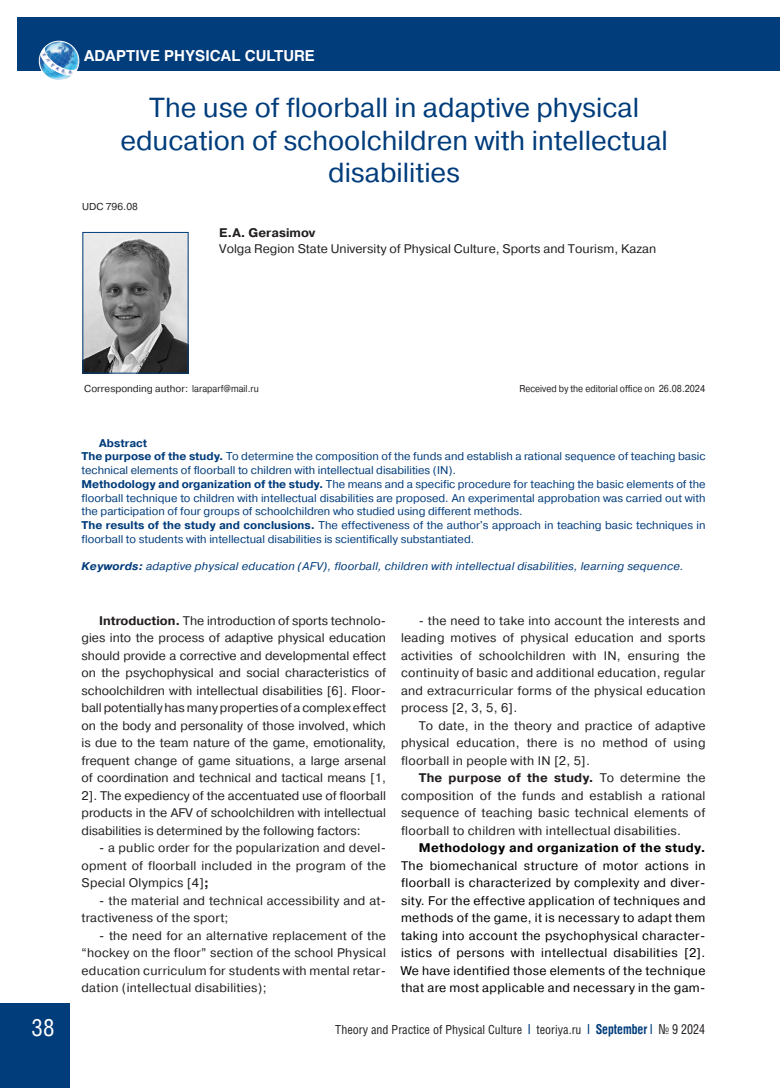
<style>
.page{position:relative;width:780px;height:1088px;background:#fff}
.page>*{position:absolute;margin:0;border:0;box-sizing:border-box;transform-origin:0 0}
.ЗАГОЛОВОК{font:27.5px/32.5px "Pragmatica C";color:#013c7b;text-align:center}
.t1{font:23.75px "Helios Cond C";color:#fff}
.t2{font:700 15px "Helios C";color:#fff}
.ИНСТИТУТ{font:12.5px/17.5px "Pragmatica C";letter-spacing:.02em;color:#231f20;text-align:justify}
.t3{font:12.5px/17.5px "Pragmatica C";letter-spacing:.03em;color:#000;text-align:justify}
.ИНСТИТУТ-2{font:12.5px "Pragmatica C";color:#231f20}
.t4{font:12.5px "Helios Cond C";color:#231f20}
.ИНСТИТУТ-3{font:700 12.5px "Pragmatica C";color:#231f20}
.t5{font:11.25px/13.8px "Pragmatica C";color:#013c7b}
.АННОТАЦИЯ{font:italic 11.25px "Pragmatica C";letter-spacing:.02em;color:#013c7b}
.t6{font:700 11.25px "Pragmatica C";color:#013c7b}
.АДРЕС{font:10px "Pragmatica C";color:#231f20}
.АДРЕС-2{font:10px "Pragmatica C";color:#231f20;scale:.88 1}
.s1{font-weight:700}
.s2{font-weight:700;font-size:13.75px;color:#013c7b}
.s3{font-size:13.75px}
</style>
<div class="page">
<div style="left:0;top:1003px;width:70px;height:85px;background:#013c7b"></div>
<div style="left:18px;top:18px;width:762px;height:53px;background:#013c7b"></div>
<img style="left:84px;top:234px;width:102px;height:137px">
<div style="left:82px;top:232px;width:106px;height:141px;border:1px solid #013c7b"></div>
<img style="left:46px;top:41px;width:34px;height:38px">
<div style="left:39px;top:41px;width:40px;height:40px;border:1px solid #fff;border-radius:50%"></div>
<svg style="left:39px;top:45px;width:39px;height:33px"></svg>
<p class="t2" style="left:84px;top:47px;width:233px">ADAPTIVE PHYSICAL CULTURE</p>
<p class="ЗАГОЛОВОК" style="left:149px;top:91px;width:491px">The use of floorball in adaptive physical</p>
<p class="ЗАГОЛОВОК" style="left:120px;top:124px;width:549px">education of schoolchildren with intellectual disabilities</p>
<p class="АДРЕС" style="left:82px;top:201px;width:57px">UDC 796.08</p>
<p class="ИНСТИТУТ-3" style="left:219px;top:225px;width:98px">E.A. Gerasimov</p>
<p class="ИНСТИТУТ-2" style="left:219px;top:242px;width:438px">Volga Region State University of Physical Culture, Sports and Tourism, Kazan</p>
<p class="АДРЕС" style="left:84px;top:383px;width:176px">Corresponding author: laraparf@mail.ru</p>
<p class="АДРЕС-2" style="left:519px;top:383px;width:213px">Received by the editorial office on 26.08.2024</p>
<p class="t6" style="left:99px;top:436px;width:50px">Abstract</p>
<p class="t5" style="left:81px;top:450px;width:625px"><span class="s1">The purpose of the study.</span> To determine the composition of the funds and establish a rational sequence of teaching basic technical elements of floorball to children with intellectual disabilities (IN).</p>
<p class="t5" style="left:81px;top:477px;width:625px;text-align:justify"><span class="s1">Methodology and organization of the study.</span> The means and a specific procedure for teaching the basic elements of the floorball technique to children with intellectual disabilities are proposed. An experimental approbation was carried out with the participation of four groups of schoolchildren who studied using different methods.</p>
<p class="t5" style="left:81px;top:518px;width:625px"><span class="s1">The results of the study and conclusions.</span> The effectiveness of the author's approach in teaching basic techniques in floorball to students with intellectual disabilities is scientifically substantiated.</p>
<p class="АННОТАЦИЯ" style="left:81px;top:560px;width:604px"><span class="s1">Keywords:</span> adaptive physical education (AFV), floorball, children with intellectual disabilities, learning sequence.</p>
<p class="ИНСТИТУТ" style="left:81px;top:611px;width:306px;text-indent:18px"><span class="s1">Introduction.</span> The introduction of sports technolo&shy;gies into the process of adaptive physical education should provide a corrective and developmental effect on the psychophysical and social characteristics of schoolchildren with intellectual disabilities [6]. Floor&shy;ball potentially has many properties of a complex effect on the body and personality of those involved, which is due to the team nature of the game, emotionality, frequent change of game situations, a large arsenal of coordination and technical and tactical means [1, 2]. The expediency of the accentuated use of floorball products in the AFV of schoolchildren with intellectual disabilities is determined by the following factors:</p>
<p class="ИНСТИТУТ" style="left:81px;top:839px;width:306px;text-indent:18px">- a public order for the popularization and devel&shy;opment of floorball included in the program of the Special Olympics [4]<span class="s1">;</span></p>
<p class="ИНСТИТУТ" style="left:81px;top:891px;width:306px;text-indent:18px">- the material and technical accessibility and at&shy;tractiveness of the sport;</p>
<p class="ИНСТИТУТ" style="left:81px;top:926px;width:306px;text-indent:18px">- the need for an alternative replacement of the “hockey on the floor” section of the school Physical education curriculum for students with mental retar&shy;dation (intellectual disabilities);</p>
<p class="ИНСТИТУТ" style="left:401px;top:611px;width:306px;text-indent:18px">- the need to take into account the interests and leading motives of physical education and sports activities of schoolchildren with IN, ensuring the continuity of basic and additional education, regular and extracurricular forms of the physical education process [2, 3, 5, 6].</p>
<p class="ИНСТИТУТ" style="left:401px;top:716px;width:306px;text-indent:18px">To date, in the theory and practice of adaptive physical education, there is no method of using floorball in people with IN [2, 5].</p>
<p class="ИНСТИТУТ" style="left:401px;top:769px;width:306px;text-indent:18px"><span class="s1">The purpose of the study.</span> To determine the composition of the funds and establish a rational sequence of teaching basic technical elements of floorball to children with intellectual disabilities.</p>
<p class="t3" style="left:401px;top:839px;width:306px;text-indent:18px"><span class="s1">Methodology and organization of the study.<br></span>The biomechanical structure of motor actions in floorball is characterized by complexity and diver&shy;sity. For the effective application of techniques and methods of the game, it is necessary to adapt them taking into account the psychophysical character&shy;istics of persons with intellectual disabilities [2].<br>We have identified those elements of the technique that are most applicable and necessary in the gam-</p>
<h2 class="t1" style="left:32px;top:1013px;width:24px">38</h2>
<p class="t4" style="left:335px;top:1022px;width:371px">Theory and Practice of Physical Culture <span class="s2">|</span> teoriya.ru <span class="s2">| September |</span> <span class="s3">№ 9 2024</span></p>
</div>
